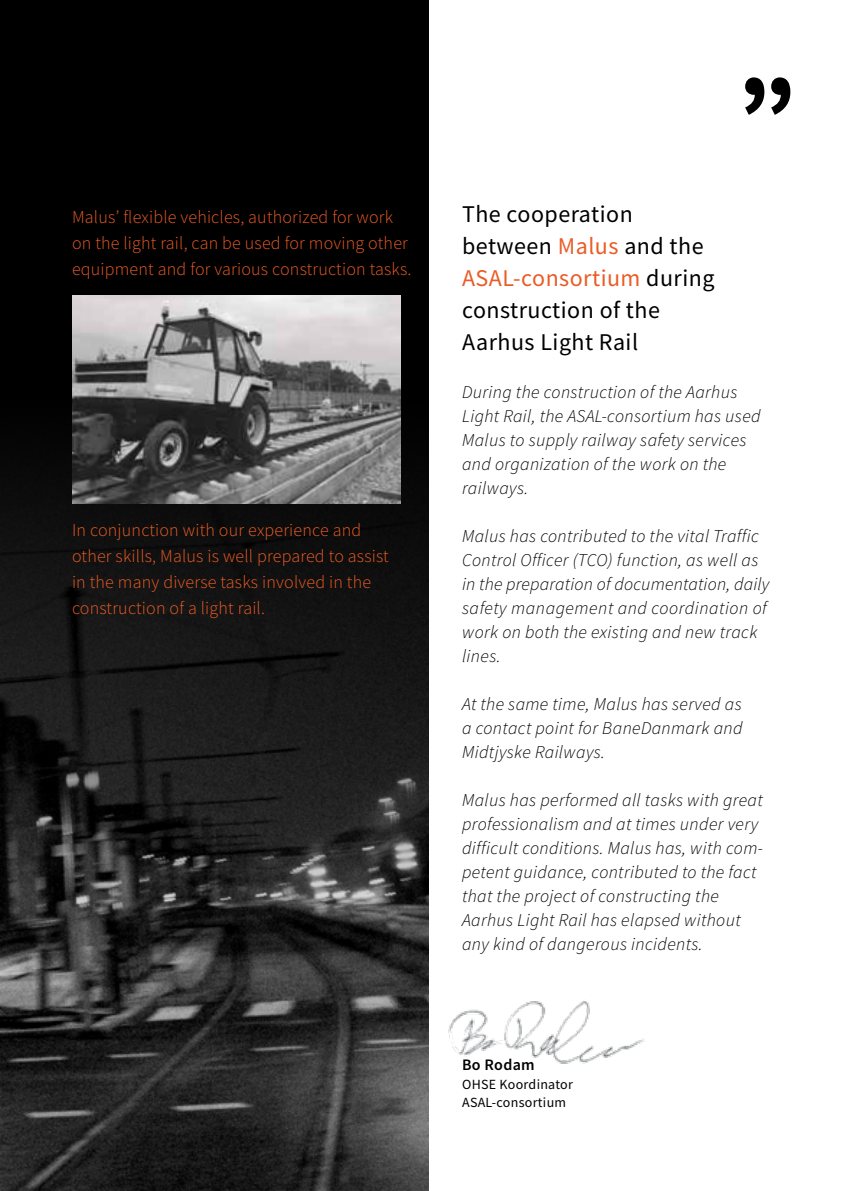
<style>
.page{position:relative;width:842px;height:1191px;background:#fff}
.page>*{position:absolute;margin:0;border:0;box-sizing:border-box;transform-origin:0 0}
.t1{font:900 100px "Source Sans Pro";color:#000}
.t2{font:24px/32px "Source Sans Pro";letter-spacing:.02em;color:#000}
.t3{font:italic 300 18px/24px "Source Sans Pro";letter-spacing:.02em;color:#000}
.t4{font:300 18px/26px "Source Sans Pro";letter-spacing:.01em;color:#eb5b25}
.t5{font:600 16px "Source Sans Pro";letter-spacing:.02em;color:#000}
.t6{font:14px/18px "Source Sans Pro";letter-spacing:.02em;color:#000}
.s1{color:#eb5b25}
</style>
<div class="page">
<img style="left:0;top:0;width:428px;height:1191px">
<img style="left:72px;top:295px;width:329px;height:208px">
<img style="left:428px;top:983px;width:217px;height:162px">
<p class="t4" style="left:72px;top:204px;width:341px">Malus’ flexible vehicles, authorized for work on the light rail, can be used for moving other equipment and for various construction tasks.</p>
<p class="t4" style="left:72px;top:516px;width:318px">In conjunction with our experience and other skills, Malus is well prepared to assist in the many diverse tasks involved in the construction of a light rail.</p>
<h1 class="t1" style="left:738px;top:45px;width:59px">”</h1>
<h2 class="t2" style="left:462px;top:198px;width:254px">The cooperation between <span class="s1">Malus</span> and the<br><span class="s1">ASAL-consortium</span> during construction of the<br>Aarhus Light Rail</h2>
<p class="t3" style="left:462px;top:380px;width:300px">During the construction of the Aarhus<br>Light Rail, the ASAL-consortium has used<br>Malus to supply railway safety services and organization of the work on the railways.</p>
<p class="t3" style="left:462px;top:524px;width:309px">Malus has contributed to the vital Traffic Control Officer (TCO) function, as well as in the preparation of documentation, daily safety management and coordination of work on both the existing and new track lines.</p>
<p class="t3" style="left:462px;top:692px;width:282px;text-align:justify">At the same time, Malus has served as a contact point for BaneDanmark and Midtjyske Railways.</p>
<p class="t3" style="left:462px;top:788px;width:302px">Malus has performed all tasks with great professionalism and at times under very difficult conditions. Malus has, with com&shy;petent guidance, contributed to the fact that the project of constructing the Aarhus Light Rail has elapsed without any kind of dangerous incidents.</p>
<p class="t5" style="left:462px;top:1054px;width:74px">Bo Rodam</p>
<p class="t6" style="left:462px;top:1074px;width:112px">OHSE Koordinator<br>ASAL-consortium</p>
</div>
